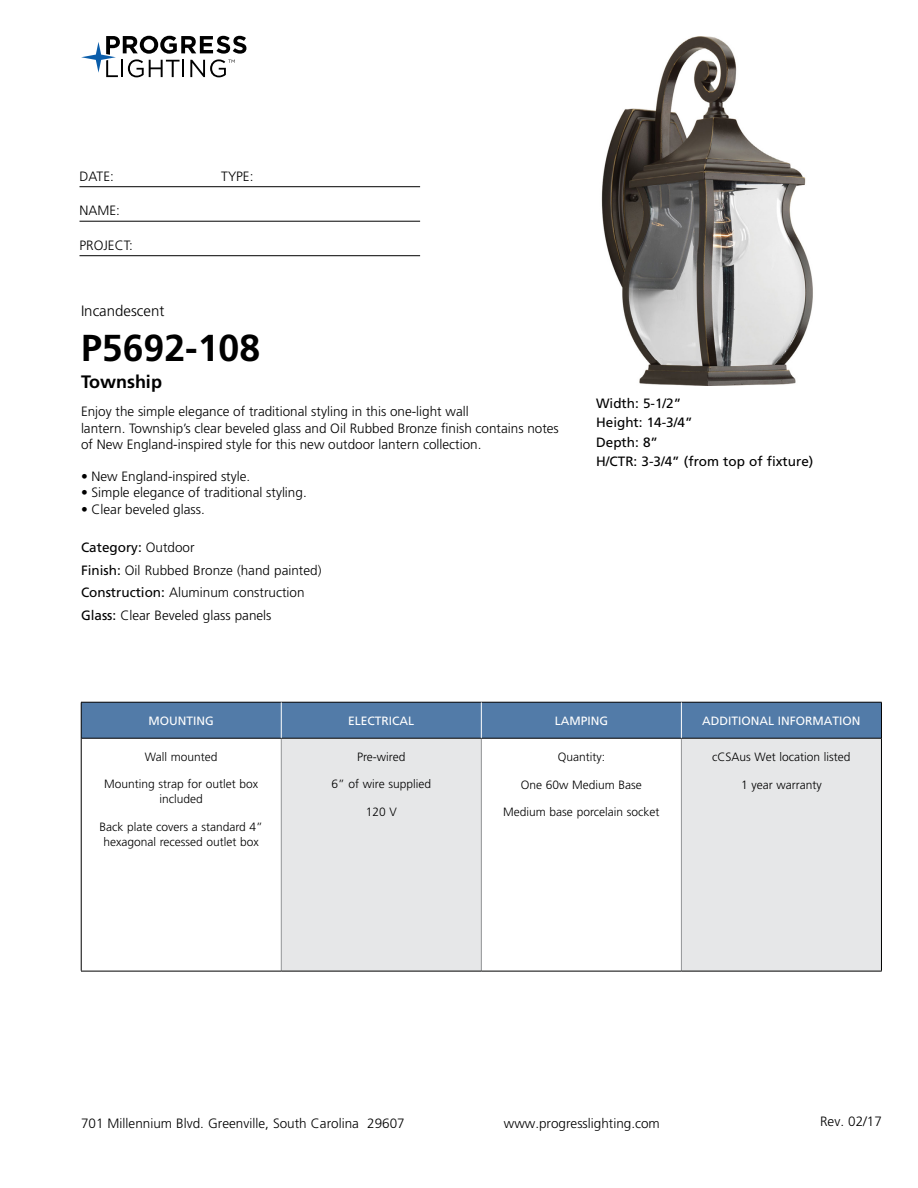
<style>
.page{position:relative;width:918px;height:1188px;background:#fff}
.page>*{position:absolute;margin:0;border:0;box-sizing:border-box;transform-origin:0 0}
.t1{font:700 37.5px "Frutiger LT Std";color:#000}
.t2{font:700 18px "Frutiger LT Std";color:#000}
.t3{font:300 15px "Frutiger LT Std";color:#000}
.t4{font:300 13.5px/22.5px "Frutiger LT Std";color:#000}
.t5{font:13.5px/19.5px "Frutiger LT Std";color:#000}
.t6{font:300 12px/15px "Frutiger LT Std";color:#000;text-align:center}
.t7{font:12px "Frutiger LT Std";color:#fff}
.s1{font-weight:400}
</style>
<div class="page">
<svg style="left:81px;top:36px;width:165px;height:41px"></svg>
<hr style="left:80px;top:186px;width:340px;height:1px;background:#000">
<hr style="left:80px;top:221px;width:340px;height:1px;background:#000">
<hr style="left:80px;top:255px;width:340px;height:1px;background:#000">
<div style="left:82px;top:703px;width:799px;height:35px;background:#527ba8"></div>
<div style="left:281px;top:738px;width:200px;height:233px;background:#e6e7e8"></div>
<div style="left:681px;top:738px;width:200px;height:233px;background:#e6e7e8"></div>
<hr style="left:281px;top:739px;width:1px;height:232px;background:#939598">
<hr style="left:481px;top:739px;width:1px;height:232px;background:#939598">
<hr style="left:681px;top:739px;width:1px;height:232px;background:#939598">
<hr style="left:81px;top:738px;width:200px;height:1px;background:#000">
<hr style="left:281px;top:738px;width:200px;height:1px;background:#000">
<hr style="left:481px;top:738px;width:200px;height:1px;background:#000">
<hr style="left:681px;top:738px;width:200px;height:1px;background:#000">
<hr style="left:81px;top:971px;width:200px;height:1px;background:#000">
<hr style="left:281px;top:971px;width:200px;height:1px;background:#000">
<hr style="left:481px;top:971px;width:200px;height:1px;background:#000">
<hr style="left:681px;top:971px;width:201px;height:1px;background:#000">
<hr style="left:81px;top:702px;width:200px;height:1px;background:#000">
<hr style="left:81px;top:702px;width:1px;height:36px;background:#000">
<hr style="left:281px;top:702px;width:200px;height:1px;background:#000">
<hr style="left:481px;top:702px;width:200px;height:1px;background:#000">
<hr style="left:681px;top:702px;width:201px;height:1px;background:#000">
<hr style="left:881px;top:702px;width:1px;height:36px;background:#000">
<hr style="left:81px;top:738px;width:1px;height:233px;background:#000">
<hr style="left:881px;top:738px;width:1px;height:233px;background:#000">
<hr style="left:281px;top:702px;width:1px;height:36px;background:#fff">
<hr style="left:681px;top:702px;width:1px;height:36px;background:#fff">
<hr style="left:481px;top:702px;width:1px;height:36px;background:#fff">
<img style="left:601px;top:36px;width:212px;height:349px">
<p class="t4" style="left:80px;top:165px;width:36px">DATE:</p>
<p class="t4" style="left:221px;top:165px;width:34px">TYPE:</p>
<p class="t4" style="left:80px;top:200px;width:42px">NAME:</p>
<p class="t4" style="left:80px;top:234px;width:55px">PROJECT:</p>
<p class="t3" style="left:81px;top:302px;width:85px">Incandescent</p>
<h1 class="t1" style="left:81px;top:326px;width:181px">P5692-108</h1>
<h2 class="t2" style="left:81px;top:371px;width:82px">Township</h2>
<p class="t4" style="left:81px;top:404px;width:479px;line-height:16.2px">Enjoy the simple elegance of traditional styling in this one-light wall<br>lantern. Township’s clear beveled glass and Oil Rubbed Bronze finish contains notes of New England-inspired style for this new outdoor lantern collection.</p>
<p class="t4" style="left:81px;top:465px;width:171px">• New England-inspired style.</p>
<p class="t4" style="left:81px;top:482px;width:227px">• Simple elegance of traditional styling.</p>
<p class="t4" style="left:81px;top:498px;width:125px">• Clear beveled glass.</p>
<p class="t4" style="left:81px;top:537px;width:242px"><span class="s1">Category:</span> Outdoor<br><span class="s1">Finish:</span> Oil Rubbed Bronze (hand painted)<br><span class="s1">Construction:</span> Aluminum construction <span class="s1">Glass:</span> Clear Beveled glass panels</p>
<p class="t5" style="left:596px;top:393px;width:219px">Width: 5-1/2”<br>Height: 14-3/4”<br>Depth: 8”<br>H/CTR: 3-3/4” (from top of fixture)</p>
<p class="t7" style="left:149px;top:714px;width:67px">MOUNTING</p>
<p class="t7" style="left:348px;top:714px;width:68px">ELECTRICAL</p>
<p class="t7" style="left:555px;top:714px;width:55px">LAMPING</p>
<p class="t7" style="left:702px;top:714px;width:160px">ADDITIONAL INFORMATION</p>
<p class="t6" style="left:145px;top:749px;width:74px">Wall mounted</p>
<p class="t6" style="left:104px;top:777px;width:156px">Mounting strap for outlet box included</p>
<p class="t6" style="left:100px;top:820px;width:165px">Back plate covers a standard 4” hexagonal recessed outlet box</p>
<p class="t6" style="left:357px;top:749px;width:50px">Pre-wired</p>
<p class="t6" style="left:332px;top:777px;width:101px">6” of wire supplied</p>
<p class="t6" style="left:366px;top:805px;width:33px">120 V</p>
<p class="t6" style="left:712px;top:749px;width:140px">cCSAus Wet location listed</p>
<p class="t6" style="left:741px;top:777px;width:82px">1 year warranty</p>
<p class="t6" style="left:558px;top:749px;width:49px">Quantity:</p>
<p class="t6" style="left:521px;top:777px;width:123px">One 60w Medium Base</p>
<p class="t6" style="left:503px;top:805px;width:158px">Medium base porcelain socket</p>
<p class="t4" style="left:81px;top:1112px;width:325px">701 Millennium Blvd. Greenville, South Carolina 29607</p>
<p class="t4" style="left:504px;top:1112px;width:158px">www.progresslighting.com</p>
<p class="t4" style="left:820px;top:1110px;width:63px">Rev. 02/17</p>
</div>
